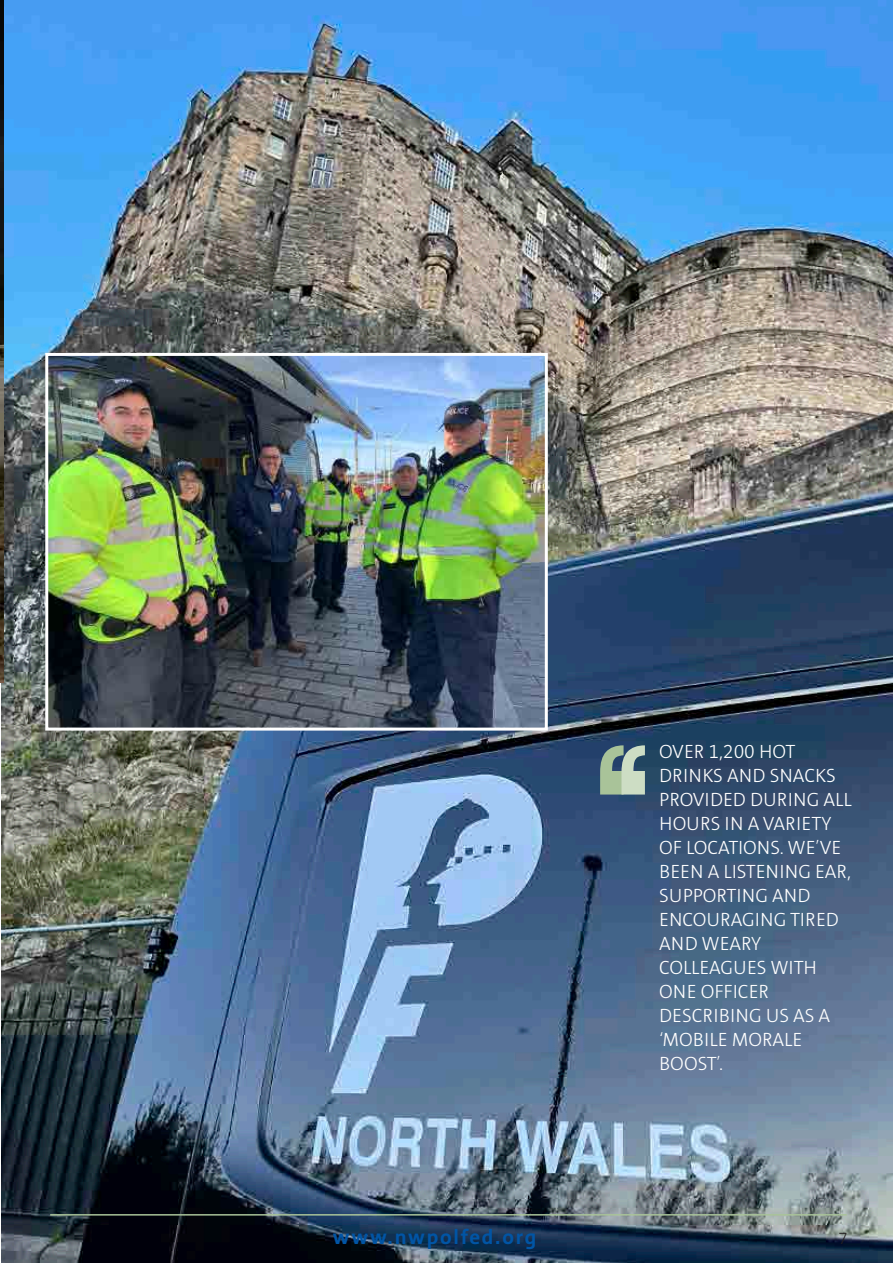
<style>
.page{position:relative;width:893px;height:1263px;background:#fff}
.page>*{position:absolute;margin:0;border:0;box-sizing:border-box;transform-origin:0 0}
.t1{font:700 132.15px "Rockwell";color:#a9c399}
.t2{font:700 132.15px "Rockwell";color:#cdddc4}
.t3{font:700 22.5px "Stinnes Sans";letter-spacing:.08em;color:#0155a5}
.t4{font:300 21px/24px "Stinnes Sans";color:#fff}
.t5{font:300 18px "Stinnes Sans";color:#231f20}
</style>
<div class="page">
<img style="left:1px;top:0;width:892px;height:1263px">
<hr style="left:50px;top:1214px;width:797px;height:1px;background:#a9c399">
<img style="left:0;top:0;width:3px;height:682px">
<img style="left:49px;top:357px;width:495px;height:369px">
<div style="left:45px;top:353px;width:503px;height:377px;border:3px solid #fff"></div>
<p class="t1" style="left:591px;top:709px;width:43px">‘</p>
<p class="t2" style="left:612px;top:709px;width:43px">‘</p>
<p class="t4" style="left:659px;top:740px;width:194px">OVER 1,200 HOT<br>DRINKS AND SNACKS<br>PROVIDED DURING ALL<br>HOURS IN A VARIETY<br>OF LOCATIONS. WE’VE<br>BEEN A LISTENING EAR,<br>SUPPORTING AND<br>ENCOURAGING TIRED<br>AND WEARY<br>COLLEAGUES WITH<br>ONE OFFICER<br>DESCRIBING US AS A ‘MOBILE MORALE<br>BOOST’.</p>
<p class="t3" style="left:333px;top:1226px;width:205px">www.nwpolfed.org</p>
<p class="t5" style="left:838px;top:1230px;width:10px">7</p>
</div>
